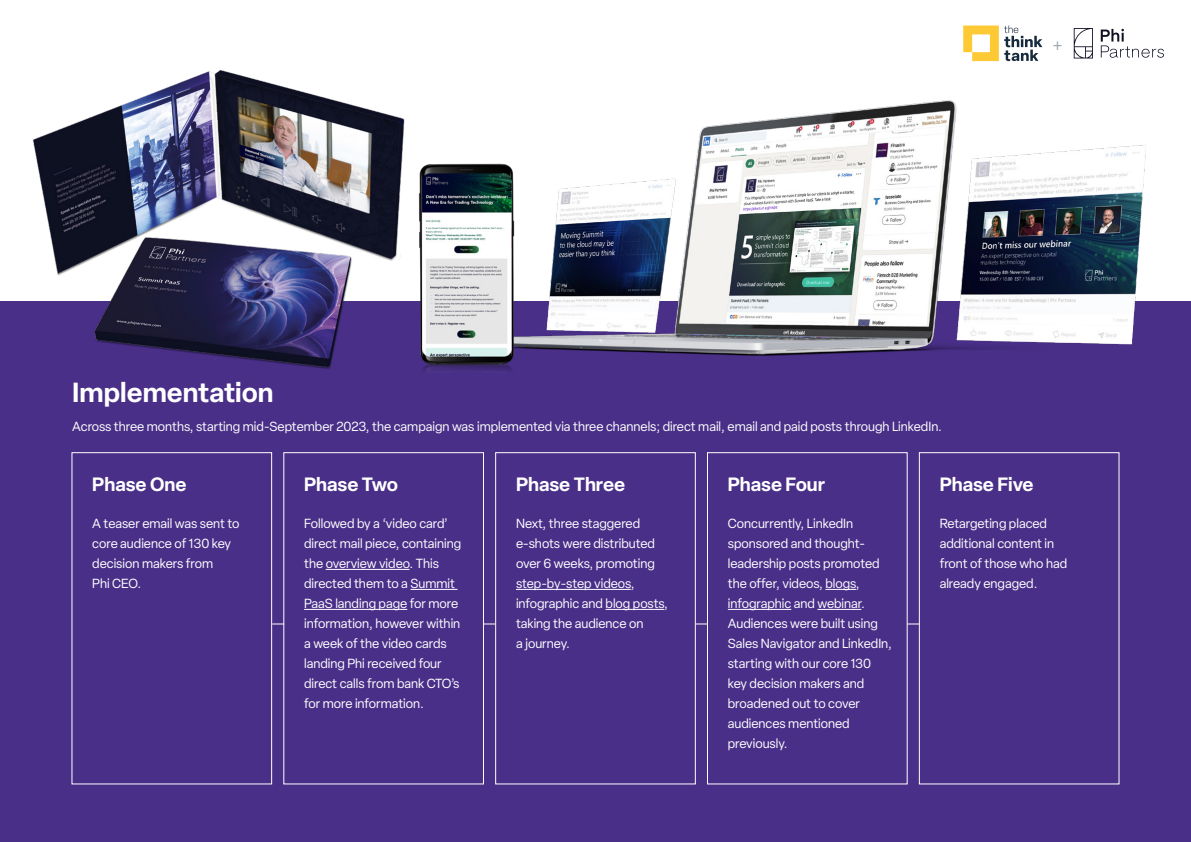
<style>
.page{position:relative;width:1191px;height:842px;background:#fff}
.page>*{position:absolute;margin:0;border:0;box-sizing:border-box;transform-origin:0 0}
.t1{font:600 27.2px "Elza";color:#fff}
.t2{font:21.5px "Acumin Pro Extra Cond";color:#9ba5ae}
.t3{font:600 19px "Elza";color:#fff}
.t4{font:13px/20px "Elza";color:#fff}
</style>
<div class="page">
<div style="left:0;top:302px;width:1191px;height:540px;background:#492f88"></div>
<div style="left:71px;top:452px;width:201px;height:332px;border:1px solid #fff"></div>
<hr style="left:326px;top:569px;width:83px;height:1px;background:#fff">
<hr style="left:410px;top:589px;width:47px;height:1px;background:#fff">
<hr style="left:304px;top:609px;width:103px;height:1px;background:#fff">
<div style="left:283px;top:452px;width:201px;height:332px;border:1px solid #fff"></div>
<hr style="left:516px;top:589px;width:115px;height:1px;background:#fff">
<hr style="left:605px;top:609px;width:59px;height:1px;background:#fff">
<div style="left:495px;top:452px;width:201px;height:332px;border:1px solid #fff"></div>
<hr style="left:825px;top:589px;width:31px;height:1px;background:#fff">
<hr style="left:728px;top:609px;width:63px;height:1px;background:#fff">
<hr style="left:817px;top:609px;width:44px;height:1px;background:#fff">
<div style="left:707px;top:452px;width:200px;height:332px;border:1px solid #fff"></div>
<div style="left:919px;top:452px;width:200px;height:332px;border:1px solid #fff"></div>
<img style="left:0;top:70px;width:405px;height:299px">
<svg style="left:272px;top:623px;width:12px;height:1px"></svg>
<svg style="left:483px;top:623px;width:12px;height:1px"></svg>
<svg style="left:696px;top:623px;width:12px;height:1px"></svg>
<svg style="left:907px;top:623px;width:12px;height:1px"></svg>
<img style="left:459px;top:25px;width:713px;height:431px">
<img style="left:403px;top:144px;width:128px;height:239px">
<h2 class="t2" style="left:1052px;top:31px;width:11px">+</h2>
<h1 class="t1" style="left:72px;top:373px;width:203px">Implementation</h1>
<p class="t4" style="left:72px;top:417px;width:871px">Across three months, starting mid-September 2023, the campaign was implemented via three channels; direct mail, email and paid posts through LinkedIn.</p>
<h3 class="t3" style="left:92px;top:471px;width:96px">Phase One</h3>
<p class="t4" style="left:92px;top:513px;width:149px">A teaser email was sent to core audience of 130 key decision makers from<br>Phi CEO.</p>
<h3 class="t3" style="left:304px;top:471px;width:95px">Phase Two</h3>
<p class="t4" style="left:304px;top:513px;width:159px">Followed by a ‘video card’ direct mail piece, containing the overview video. This directed them to a Summit<br>PaaS landing page for more information, however within a week of the video cards landing Phi received four direct calls from bank CTO’s for more information.</p>
<h3 class="t3" style="left:516px;top:471px;width:111px">Phase Three</h3>
<p class="t4" style="left:516px;top:513px;width:153px">Next, three staggered e-shots were distributed over 6 weeks, promoting step-by-step videos, infographic and blog posts, taking the audience on<br>a journey.</p>
<h3 class="t3" style="left:728px;top:471px;width:99px">Phase Four</h3>
<p class="t4" style="left:728px;top:513px;width:166px">Concurrently, LinkedIn sponsored and thought&shy;leadership posts promoted the offer, videos, blogs, infographic and webinar.<br>Audiences were built using<br>Sales Navigator and LinkedIn, starting with our core 130 key decision makers and broadened out to cover audiences mentioned previously.</p>
<h3 class="t3" style="left:939px;top:471px;width:95px">Phase Five</h3>
<p class="t4" style="left:939px;top:513px;width:129px">Retargeting placed additional content in front of those who had already engaged.</p>
</div>
